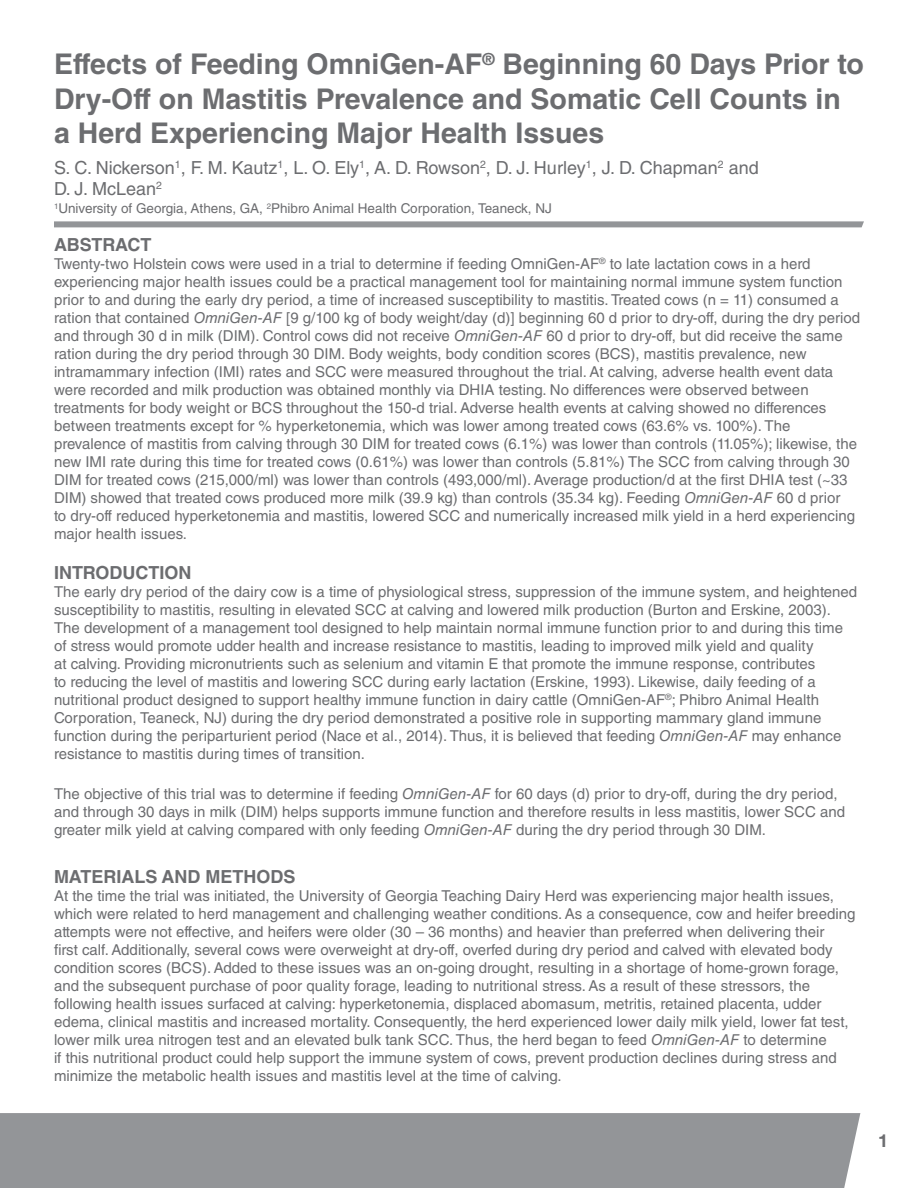
<style>
.page{position:relative;width:918px;height:1188px;background:#fff}
.page>*{position:absolute;margin:0;border:0;box-sizing:border-box;transform-origin:0 0}
.t1{font:700 28.5px/34.2px "Helvetica LT Std";color:#6c6d70}
.t2{font:18px "Helvetica LT Std";color:#6c6d70}
.t3{font:700 18px "Helvetica LT Std";color:#6c6d70}
.Title_of_Paper{font:700 18px "Helvetica Neue LT Pro";color:#6c6d70}
.t4{font:15px/18px "Helvetica LT Std";color:#6c6d70}
.t5{font:13.5px "Helvetica LT Std";color:#6c6d70}
.s1{font-style:italic}
</style>
<div class="page">
<div style="left:0;top:1113px;width:860px;height:75px;background:#939598"></div>
<svg style="left:54px;top:221px;width:810px;height:6px;background:#9a9b9e"></svg>
<p class="t1" style="left:54px;top:47px;width:811px">Effects of Feeding OmniGen-AF<sup>®</sup> Beginning 60 Days Prior to<br>Dry-Off on Mastitis Prevalence and Somatic Cell Counts in a Herd Experiencing Major Health Issues</p>
<p class="t2" style="left:54px;top:157px;width:706px">S. C. Nickerson<sup>1</sup>, F. M. Kautz<sup>1</sup>, L. O. Ely<sup>1</sup>, A. D. Rowson<sup>2</sup>, D. J. Hurley<sup>1</sup>, J. D. Chapman<sup>2</sup> and</p>
<p class="t2" style="left:54px;top:179px;width:109px">D. J. McLean<sup>2</sup></p>
<p class="t5" style="left:54px;top:200px;width:499px"><sup>1</sup>University of Georgia, Athens, GA, <sup>2</sup>Phibro Animal Health Corporation, Teaneck, NJ</p>
<p class="t3" style="left:54px;top:234px;width:99px">ABSTRACT</p>
<p class="t4" style="left:54px;top:255px;width:808px">Twenty-two Holstein cows were used in a trial to determine if feeding OmniGen-AF<sup>®</sup> to late lactation cows in a herd experiencing major health issues could be a practical management tool for maintaining normal immune system function prior to and during the early dry period, a time of increased susceptibility to mastitis. Treated cows (n = 11) consumed a ration that contained <span class="s1">OmniGen-AF</span> [9 g/100 kg of body weight/day (d)] beginning 60 d prior to dry-off, during the dry period and through 30 d in milk (DIM). Control cows did not receive <span class="s1">OmniGen-AF</span> 60 d prior to dry-off, but did receive the same ration during the dry period through 30 DIM. Body weights, body condition scores (BCS), mastitis prevalence, new</p>
<p class="t4" style="left:54px;top:363px;width:805px">intramammary infection (IMI) rates and SCC were measured throughout the trial. At calving, adverse health event data were recorded and milk production was obtained monthly via DHIA testing. No differences were observed between treatments for body weight or BCS throughout the 150-d trial. Adverse health events at calving showed no differences between treatments except for % hyperketonemia, which was lower among treated cows (63.6% vs. 100%). The prevalence of mastitis from calving through 30 DIM for treated cows (6.1%) was lower than controls (11.05%); likewise, the new IMI rate during this time for treated cows (0.61%) was lower than controls (5.81%) The SCC from calving through 30<br>DIM for treated cows (215,000/ml) was lower than controls (493,000/ml). Average production/d at the first DHIA test (~33<br>DIM) showed that treated cows produced more milk (39.9 kg) than controls (35.34 kg). Feeding <span class="s1">OmniGen-AF</span> 60 d prior<br>to dry-off reduced hyperketonemia and mastitis, lowered SCC and numerically increased milk yield in a herd experiencing major health issues.</p>
<p class="t3" style="left:54px;top:562px;width:139px">INTRODUCTION</p>
<p class="t4" style="left:54px;top:583px;width:805px">The early dry period of the dairy cow is a time of physiological stress, suppression of the immune system, and heightened susceptibility to mastitis, resulting in elevated SCC at calving and lowered milk production (Burton and Erskine, 2003).<br>The development of a management tool designed to help maintain normal immune function prior to and during this time of stress would promote udder health and increase resistance to mastitis, leading to improved milk yield and quality<br>at calving. Providing micronutrients such as selenium and vitamin E that promote the immune response, contributes<br>to reducing the level of mastitis and lowering SCC during early lactation (Erskine, 1993). Likewise, daily feeding of a nutritional product designed to support healthy immune function in dairy cattle (OmniGen-AF<sup>®</sup>; Phibro Animal Health Corporation, Teaneck, NJ) during the dry period demonstrated a positive role in supporting mammary gland immune function during the periparturient period (Nace et al., 2014). Thus, it is believed that feeding <span class="s1">OmniGen-AF</span> may enhance resistance to mastitis during times of transition.</p>
<p class="t4" style="left:54px;top:784px;width:793px">The objective of this trial was to determine if feeding <span class="s1">OmniGen-AF</span> for 60 days (d) prior to dry-off, during the dry period, and through 30 days in milk (DIM) helps supports immune function and therefore results in less mastitis, lower SCC and greater milk yield at calving compared with only feeding <span class="s1">OmniGen-AF</span> during the dry period through 30 DIM.</p>
<p class="t3" style="left:54px;top:866px;width:243px">MATERIALS AND METHODS</p>
<p class="t4" style="left:54px;top:887px;width:803px">At the time the trial was initiated, the University of Georgia Teaching Dairy Herd was experiencing major health issues, which were related to herd management and challenging weather conditions. As a consequence, cow and heifer breeding attempts were not effective, and heifers were older (30 – 36 months) and heavier than preferred when delivering their<br>first calf. Additionally, several cows were overweight at dry-off, overfed during dry period and calved with elevated body condition scores (BCS). Added to these issues was an on-going drought, resulting in a shortage of home-grown forage, and the subsequent purchase of poor quality forage, leading to nutritional stress. As a result of these stressors, the following health issues surfaced at calving: hyperketonemia, displaced abomasum, metritis, retained placenta, udder edema, clinical mastitis and increased mortality. Consequently, the herd experienced lower daily milk yield, lower fat test, lower milk urea nitrogen test and an elevated bulk tank SCC. Thus, the herd began to feed <span class="s1">OmniGen-AF</span> to determine<br>if this nutritional product could help support the immune system of cows, prevent production declines during stress and minimize the metabolic health issues and mastitis level at the time of calving.</p>
<p class="Title_of_Paper" style="left:878px;top:1129px;width:12px">1</p>
</div>
